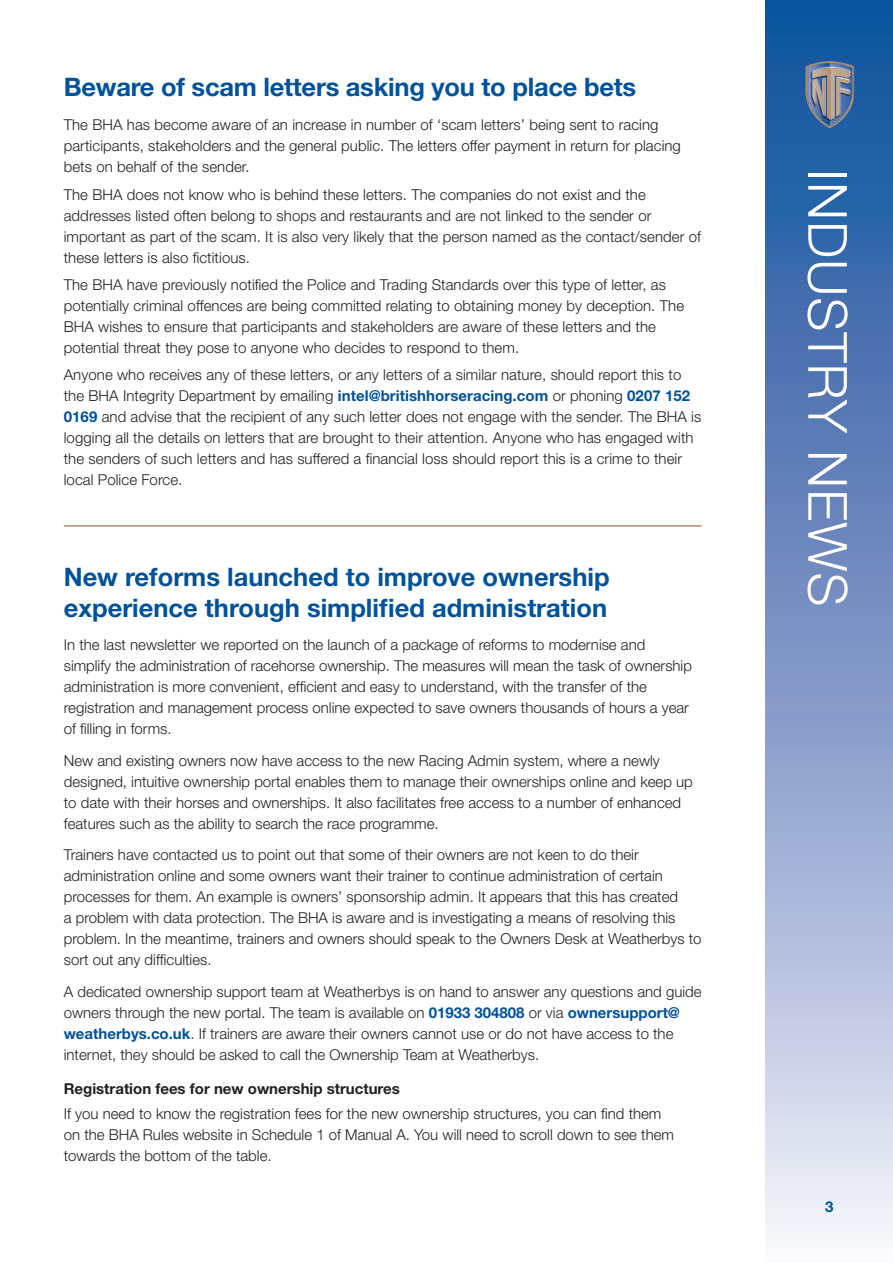
<style>
.page{position:relative;width:893px;height:1263px;background:#fff}
.page>*{position:absolute;margin:0;border:0;box-sizing:border-box;transform-origin:0 0}
.t1{font:300 54px "Helvetica Neue";letter-spacing:.02em;color:#fff}
.t2{font:700 25.5px/31.5px "Helvetica Neue";color:#01529b}
.t3{font:300 15px/21px "Helvetica Neue";color:#231f20}
.t4{font:700 15px "Helvetica Neue";color:#231f20}
.t5{font:700 15px "Helvetica Neue";color:#01529b}
.s1{font-weight:700;color:#01529b}
</style>
<div class="page">
<div style="left:765px;top:0;width:128px;height:1263px;background:linear-gradient(to bottom,#074797,#f3ebf7)"></div>
<svg style="left:805px;top:61px;width:50px;height:67px;background:#728097"></svg>
<hr style="left:64px;top:525px;width:638px;height:2px;background:#b18e6a">
<h2 class="t2" style="left:64px;top:71px;width:574px">Beware of scam letters asking you to place bets</h2>
<p class="t3" style="left:64px;top:114px;width:619px">The BHA has become aware of an increase in number of ‘scam letters’ being sent to racing participants, stakeholders and the general public. The letters offer payment in return for placing bets on behalf of the sender.</p>
<p class="t3" style="left:64px;top:183px;width:639px">The BHA does not know who is behind these letters. The companies do not exist and the addresses listed often belong to shops and restaurants and are not linked to the sender or important as part of the scam. It is also very likely that the person named as the contact/sender of these letters is also fictitious.</p>
<p class="t3" style="left:64px;top:274px;width:622px">The BHA have previously notified the Police and Trading Standards over this type of letter, as potentially criminal offences are being committed relating to obtaining money by deception. The BHA wishes to ensure that participants and stakeholders are aware of these letters and the potential threat they pose to anyone who decides to respond to them.</p>
<p class="t3" style="left:64px;top:364px;width:639px">Anyone who receives any of these letters, or any letters of a similar nature, should report this to the BHA Integrity Department by emailing <span class="s1">intel@britishhorseracing.com</span> or phoning <span class="s1">0207 152<br>0169</span> and advise that the recipient of any such letter does not engage with the sender. The BHA is logging all the details on letters that are brought to their attention. Anyone who has engaged with the senders of such letters and has suffered a financial loss should report this is a crime to their local Police Force.</p>
<h2 class="t2" style="left:64px;top:560px;width:547px">New reforms launched to improve ownership experience through simplified administration</h2>
<p class="t3" style="left:64px;top:634px;width:630px">In the last newsletter we reported on the launch of a package of reforms to modernise and simplify the administration of racehorse ownership. The measures will mean the task of ownership administration is more convenient, efficient and easy to understand, with the transfer of the registration and management process online expected to save owners thousands of hours a year of filling in forms.</p>
<p class="t3" style="left:64px;top:749px;width:631px">New and existing owners now have access to the new Racing Admin system, where a newly designed, intuitive ownership portal enables them to manage their ownerships online and keep up to date with their horses and ownerships. It also facilitates free access to a number of enhanced features such as the ability to search the race programme.</p>
<p class="t3" style="left:64px;top:844px;width:639px">Trainers have contacted us to point out that some of their owners are not keen to do their administration online and some owners want their trainer to continue administration of certain processes for them. An example is owners’ sponsorship admin. It appears that this has created<br>a problem with data protection. The BHA is aware and is investigating a means of resolving this problem. In the meantime, trainers and owners should speak to the Owners Desk at Weatherbys to sort out any difficulties.</p>
<p class="t3" style="left:64px;top:981px;width:639px">A dedicated ownership support team at Weatherbys is on hand to answer any questions and guide owners through the new portal. The team is available on <span class="s1">01933 304808</span> or via <span class="s1">ownersupport@ weatherbys.co.uk</span>. If trainers are aware their owners cannot use or do not have access to the internet, they should be asked to call the Ownership Team at Weatherbys.</p>
<p class="t4" style="left:64px;top:1079px;width:338px">Registration fees for new ownership structures</p>
<p class="t3" style="left:64px;top:1103px;width:612px">If you need to know the registration fees for the new ownership structures, you can find them on the BHA Rules website in Schedule 1 of Manual A. You will need to scroll down to see them towards the bottom of the table.</p>
<h1 class="t1" style="left:860px;top:169px;width:439px;rotate:90deg">INDUSTRY NEWS</h1>
<p class="t5" style="left:825px;top:1197px;width:10px">3</p>
</div>
